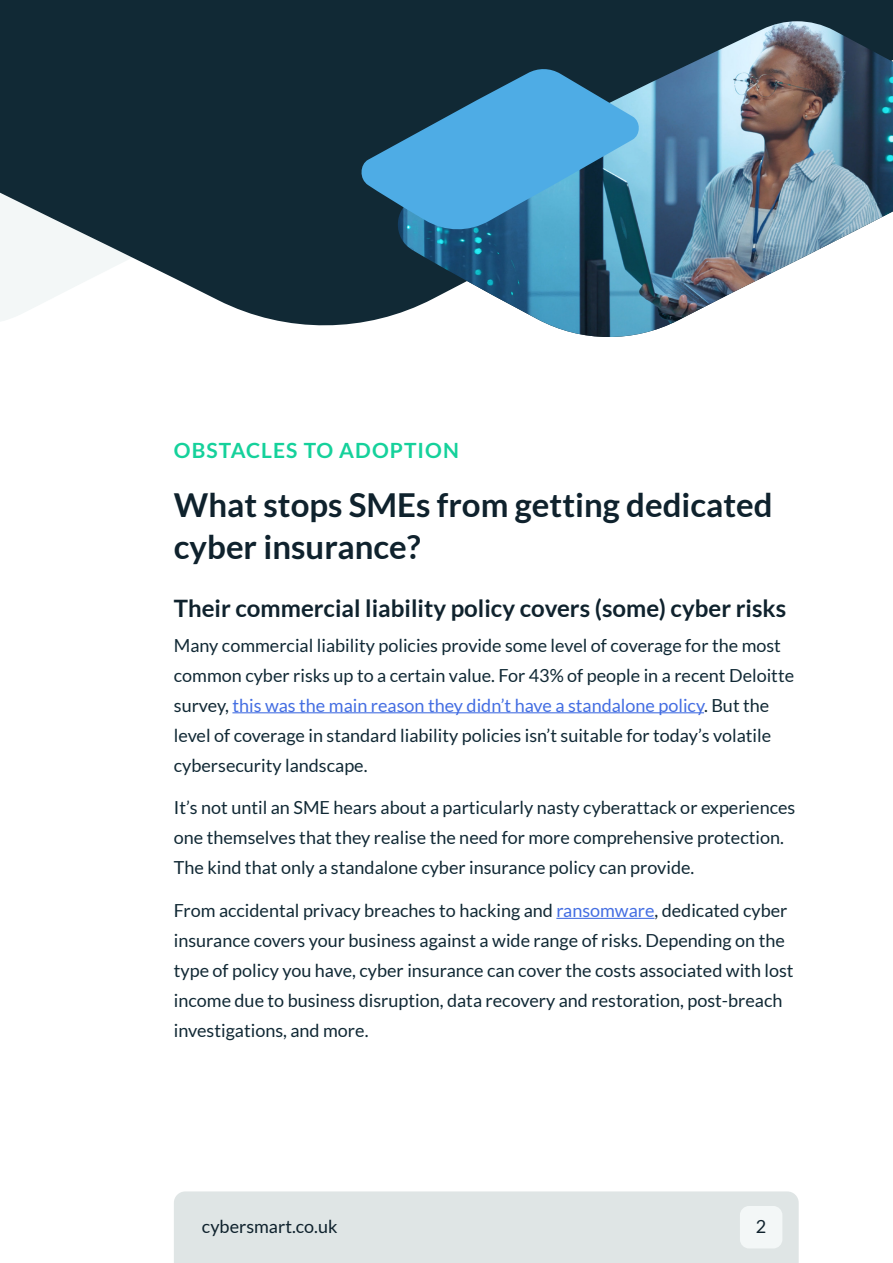
<style>
.page{position:relative;width:893px;height:1263px;background:#fff}
.page>*{position:absolute;margin:0;border:0;box-sizing:border-box;transform-origin:0 0}
.t1{font:700 33px/42px "Lato";color:#0f222d}
.t2{font:700 24px "Lato";color:#0f222d}
.t3{font:700 21px "Lato";letter-spacing:.05em;color:#15d19b}
.t4{font:18px/30px "Lato";color:#112935}
.t5{font:18px "Lato";color:#0f222d}
.s1{color:#446ee2}
</style>
<div class="page">
<hr style="left:232px;top:712px;width:472px;height:1px;background:#446ee2">
<hr style="left:556px;top:918px;width:98px;height:1px;background:#446ee2">
<svg style="left:0;top:0;width:893px;height:326px;fill:#112935"></svg>
<img style="left:396px;top:21px;width:497px;height:316px">
<svg style="left:359px;top:68px;width:282px;height:164px;fill:#4eace5"></svg>
<div style="left:174px;top:1191px;width:625px;height:72px;background:#dfe5e5"></div>
<div style="left:740px;top:1206px;width:42px;height:42px;background:#f3f7f7;border-radius:9px"></div>
<p class="t3" style="left:174px;top:438px;width:287px">OBSTACLES TO ADOPTION</p>
<h1 class="t1" style="left:174px;top:483px;width:600px">What stops SMEs from getting dedicated cyber insurance?</h1>
<h2 class="t2" style="left:174px;top:595px;width:614px">Their commercial liability policy covers (some) cyber risks</h2>
<p class="t4" style="left:174px;top:630px;width:622px">Many commercial liability policies provide some level of coverage for the most common cyber risks up to a certain value. For 43% of people in a recent Deloitte survey, <span class="s1">this was the main reason they didn’t have a standalone policy</span>. But the level of coverage in standard liability policies isn’t suitable for today’s volatile cybersecurity landscape.</p>
<p class="t4" style="left:174px;top:793px;width:623px">It’s not until an SME hears about a particularly nasty cyberattack or experiences one themselves that they realise the need for more comprehensive protection.<br>The kind that only a standalone cyber insurance policy can provide.</p>
<p class="t4" style="left:174px;top:895px;width:621px">From accidental privacy breaches to hacking and <span class="s1">ransomware</span>, dedicated cyber insurance covers your business against a wide range of risks. Depending on the type of policy you have, cyber insurance can cover the costs associated with lost income due to business disruption, data recovery and restoration, post-breach investigations, and more.</p>
<p class="t5" style="left:202px;top:1216px;width:137px">cybersmart.co.uk</p>
<p class="t5" style="left:756px;top:1216px;width:12px">2</p>
<p class="t5" style="left:756px;top:1216px;width:12px">4</p>
</div>
